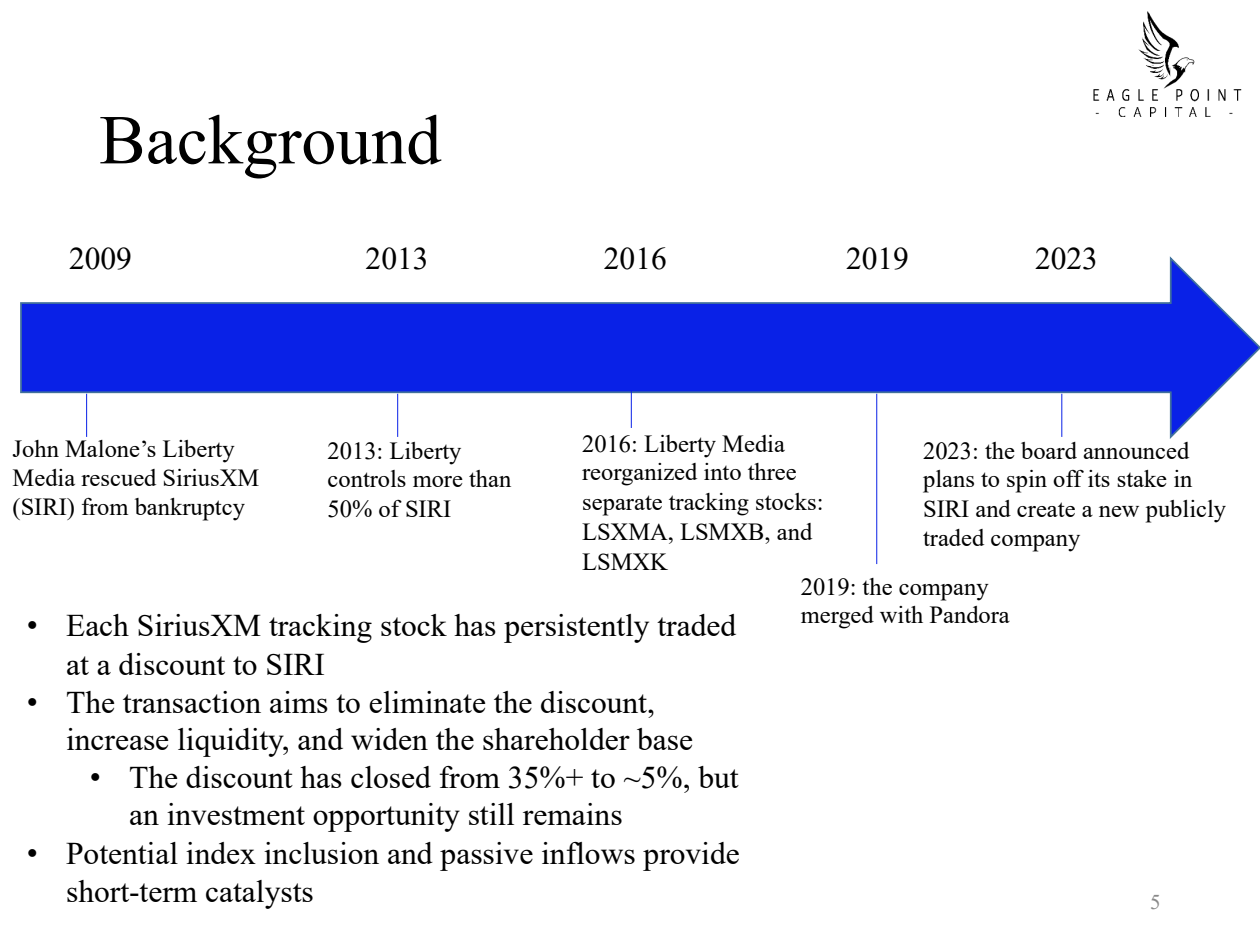
<style>
.page{position:relative;width:1260px;height:945px;background:#fff}
.page>*{position:absolute;margin:0;border:0;box-sizing:border-box;transform-origin:0 0}
.t1{font:70px "Times New Roman";color:#000}
.t2{font:31.5px/38.1px "Times New Roman";color:#000}
.t3{font:24.5px/29.2px "Times New Roman";color:#000}
.t4{font:21px "Times New Roman";color:#898989}
.s1{font-family:"Arial"}
</style>
<div class="page">
<img style="left:1093px;top:12px;width:149px;height:105px">
<svg style="left:20px;top:256px;width:1240px;height:185px"></svg>
<hr style="left:86px;top:394px;width:1px;height:43px;background:#0921e7">
<hr style="left:397px;top:394px;width:1px;height:43px;background:#0921e7">
<hr style="left:631px;top:385px;width:1px;height:43px;background:#0921e7">
<hr style="left:876px;top:394px;width:1px;height:170px;background:#0921e7">
<hr style="left:1061px;top:394px;width:1px;height:43px;background:#0921e7">
<h1 class="t1" style="left:99px;top:101px;width:344px">Background</h1>
<p class="t2" style="left:69px;top:240px;width:64px">2009</p>
<p class="t2" style="left:366px;top:240px;width:64px">2013</p>
<p class="t2" style="left:604px;top:240px;width:64px">2016</p>
<p class="t2" style="left:846px;top:240px;width:64px">2019</p>
<p class="t2" style="left:1035px;top:240px;width:64px">2023</p>
<p class="t3" style="left:13px;top:435px;width:248px">John Malone’s Liberty<br>Media rescued SiriusXM (SIRI) from bankruptcy</p>
<p class="t3" style="left:328px;top:436px;width:185px">2013: Liberty controls more than<br>50% of SIRI</p>
<p class="t3" style="left:582px;top:429px;width:243px">2016: Liberty Media reorganized into three separate tracking stocks:<br>LSXMA, LSMXB, and<br>LSMXK</p>
<p class="t3" style="left:801px;top:572px;width:211px;line-height:28.2px">2019: the company merged with Pandora</p>
<p class="t3" style="left:923px;top:436px;width:304px">2023: the board announced plans to spin off its stake in<br>SIRI and create a new publicly traded company</p>
<p class="t2" style="left:66px;top:607px;width:672px;text-indent:-39px"><span class="s1">•</span> Each SiriusXM tracking stock has persistently traded at a discount to SIRI</p>
<p class="t2" style="left:66px;top:684px;width:629px;line-height:36.6px;text-indent:-39px"><span class="s1">•</span> The transaction aims to eliminate the discount, increase liquidity, and widen the shareholder base</p>
<p class="t2" style="left:129px;top:759px;width:611px;line-height:36.9px;text-indent:-39px"><span class="s1">•</span> The discount has closed from 35%+ to ~5%, but an investment opportunity still remains</p>
<p class="t2" style="left:66px;top:834px;width:675px;line-height:38.7px;text-indent:-39px"><span class="s1">•</span> Potential index inclusion and passive inflows provide short-term catalysts</p>
<p class="t4" style="left:1150px;top:891px;width:12px">5</p>
</div>
